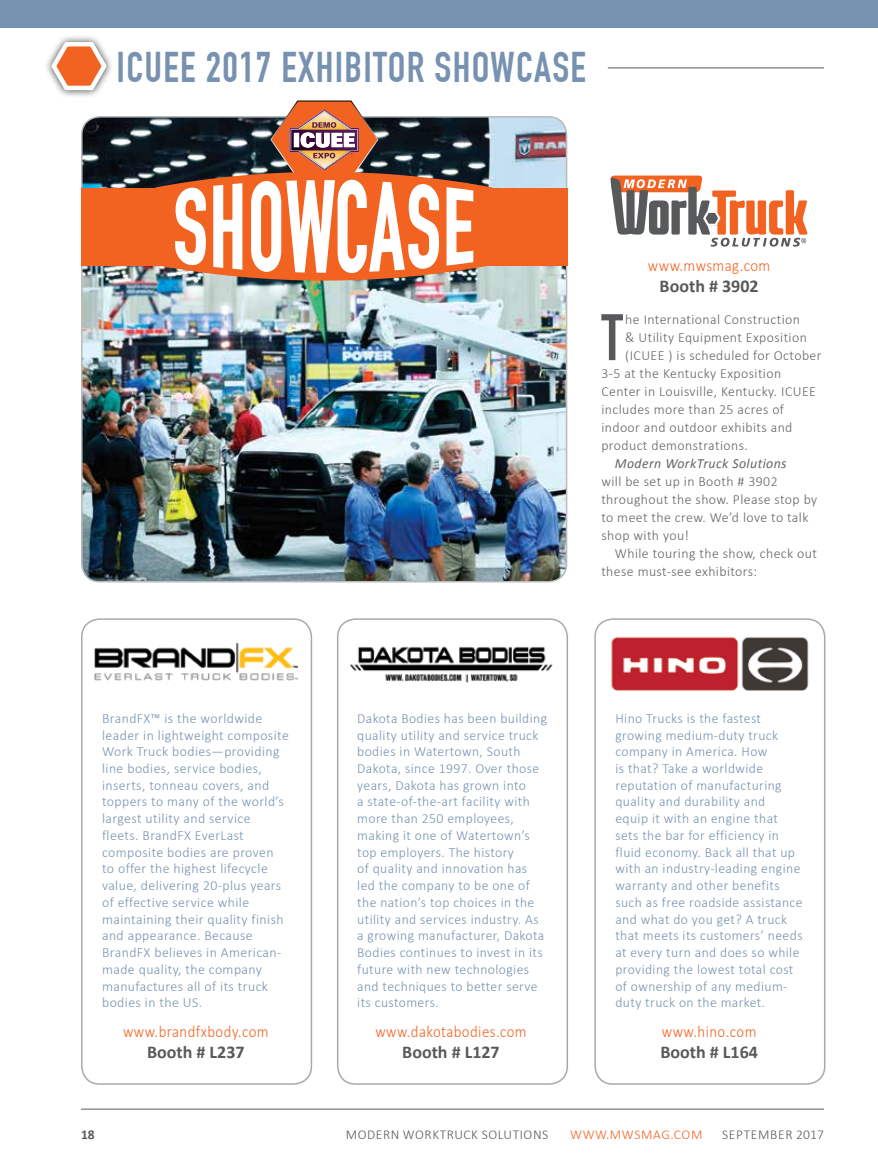
<style>
.page{position:relative;width:878px;height:1175px;background:#fff}
.page>*{position:absolute;margin:0;border:0;box-sizing:border-box;transform-origin:0 0}
.t1{font:64.5px "DIN Engschrift";color:#58595b}
.t2{font:700 42px "DIN Condensed";letter-spacing:.03em;color:#7792b0}
.t3{font:700 18px "Calibri";color:#58595b}
.t4{font:300 16.5px "Calibri";letter-spacing:.03em;color:#f26322;scale:.9 1}
.t5{font:300 13.95px/16.8px "Calibri";letter-spacing:.03em;color:#7792b0}
.t6{font:300 13.95px/18px "Calibri";letter-spacing:.03em;color:#636466}
.t7{font:italic 13.95px "Calibri";letter-spacing:.03em;color:#636466}
.t8{font:300 13.5px "Calibri";letter-spacing:.04em;color:#58595b}
.t9{font:300 13.5px "Calibri";letter-spacing:.05em;color:#f26322}
.t10{font:700 13.5px "Calibri";color:#58595b}
</style>
<div class="page">
<hr style="left:81px;top:1108px;width:743px;height:1px;background:#58595b">
<div style="left:0;top:0;width:878px;height:27px;background:#7792b0"></div>
<div style="left:44px;top:34px;width:70px;height:65px;background:#000;opacity:.75"></div>
<svg style="left:49px;top:40px;width:60px;height:54px"></svg>
<hr style="left:608px;top:68px;width:216px;height:1px;background:#58595b">
<div style="left:337px;top:618px;width:231px;height:466px;border:2px solid #a7a9ac;border-radius:18px"></div>
<img style="left:82px;top:117px;width:484px;height:464px">
<div style="left:81px;top:618px;width:231px;height:466px;border:2px solid #a7a9ac;border-radius:18px"></div>
<div style="left:594px;top:618px;width:231px;height:466px;border:2px solid #a7a9ac;border-radius:18px"></div>
<svg style="left:610px;top:175px;width:197px;height:72px"></svg>
<img style="left:94px;top:643px;width:203px;height:38px">
<img style="left:350px;top:646px;width:202px;height:37px">
<img style="left:611px;top:636px;width:198px;height:54px">
<div style="left:81px;top:188px;width:486px;height:77px;background:#f26322"></div>
<svg style="left:155px;top:100px;width:337px;height:186px"></svg>
<h2 class="t2" style="left:117px;top:43px;width:471px">ICUEE 2017 EXHIBITOR SHOWCASE</h2>
<p class="t5" style="left:102px;top:709px;width:188px">BrandFX™ is the worldwide leader in lightweight composite<br>Work Truck bodies—providing line bodies, service bodies, inserts, tonneau covers, and toppers to many of the world’s largest utility and service fleets. BrandFX EverLast composite bodies are proven to offer the highest lifecycle value, delivering 20-plus years of effective service while maintaining their quality finish and appearance. Because<br>BrandFX believes in American&shy;made quality, the company manufactures all of its truck bodies in the US.</p>
<p class="t4" style="left:123px;top:1021px;width:163px">www.brandfxbody.com</p>
<p class="t3" style="left:147px;top:1040px;width:99px">Booth # L237</p>
<p class="t4" style="left:648px;top:255px;width:137px">www.mwsmag.com</p>
<p class="t3" style="left:659px;top:275px;width:100px">Booth # 3902</p>
<h1 class="t1" style="left:601px;top:300px;width:23px">T</h1>
<p class="t6" style="left:625px;top:310px;width:176px">he International Construction</p>
<p class="t6" style="left:625px;top:328px;width:183px">&amp; Utility Equipment Exposition</p>
<p class="t6" style="left:625px;top:346px;width:198px">(ICUEE ) is scheduled for October</p>
<p class="t6" style="left:601px;top:364px;width:181px">3-5 at the Kentucky Exposition</p>
<p class="t6" style="left:601px;top:382px;width:216px">Center in Louisville, Kentucky. ICUEE</p>
<p class="t6" style="left:601px;top:400px;width:184px">includes more than 25 acres of</p>
<p class="t6" style="left:601px;top:418px;width:193px">indoor and outdoor exhibits and</p>
<p class="t6" style="left:601px;top:436px;width:148px">product demonstrations.</p>
<p class="t7" style="left:615px;top:454px;width:173px">Modern WorkTruck Solutions</p>
<p class="t6" style="left:601px;top:472px;width:217px">will be set up in Booth # 3902 throughout the show. Please stop by to meet the crew. We’d love to talk shop with you!</p>
<p class="t6" style="left:601px;top:544px;width:217px;text-indent:14px">While touring the show, check out these must-see exhibitors:</p>
<p class="t5" style="left:357px;top:709px;width:191px">Dakota Bodies has been building quality utility and service truck bodies in Watertown, South<br>Dakota, since 1997. Over those years, Dakota has grown into<br>a state-of-the-art facility with more than 250 employees, making it one of Watertown’s top employers. The history<br>of quality and innovation has led the company to be one of the nation’s top choices in the utility and services industry. As a growing manufacturer, Dakota<br>Bodies continues to invest in its future with new technologies and techniques to better serve its customers.</p>
<p class="t4" style="left:375px;top:1021px;width:170px">www.dakotabodies.com</p>
<p class="t3" style="left:402px;top:1040px;width:99px">Booth # L127</p>
<p class="t5" style="left:615px;top:709px;width:189px">Hino Trucks is the fastest growing medium-duty truck company in America. How<br>is that? Take a worldwide reputation of manufacturing quality and durability and<br>equip it with an engine that sets the bar for efficiency in fluid economy. Back all that up with an industry-leading engine warranty and other benefits such as free roadside assistance and what do you get? A truck that meets its customers’ needs at every turn and does so while providing the lowest total cost of ownership of any medium&shy;duty truck on the market.</p>
<p class="t4" style="left:662px;top:1021px;width:106px">www.hino.com</p>
<p class="t3" style="left:660px;top:1040px;width:99px">Booth # L164</p>
<p class="t10" style="left:81px;top:1125px;width:15px">18</p>
<p class="t8" style="left:346px;top:1125px;width:204px">MODERN WORKTRUCK SOLUTIONS</p>
<p class="t9" style="left:570px;top:1125px;width:134px">WWW.MWSMAG.COM</p>
<p class="t8" style="left:722px;top:1125px;width:103px">SEPTEMBER 2017</p>
</div>
